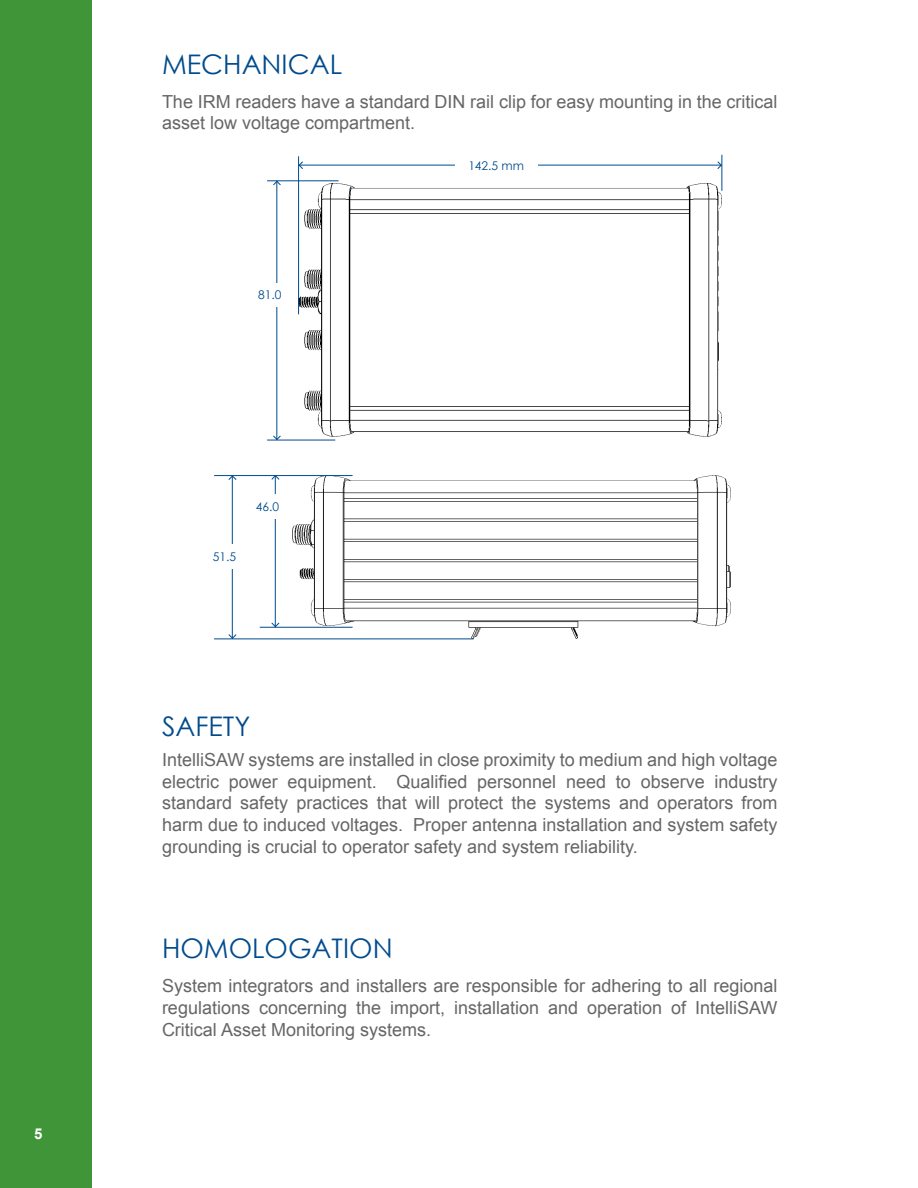
<style>
.page{position:relative;width:918px;height:1188px;background:#fff}
.page>*{position:absolute;margin:0;border:0;box-sizing:border-box;transform-origin:0 0}
.t1{font:27px "Century Gothic";color:#004b8d}
.t2{font:18px/21.6px "Arial";color:#666;text-align:justify}
.t3{font:700 15px "Arial";color:#fff}
.t4{font:12px "Century Gothic";color:#004b8d}
</style>
<div class="page">
<div style="left:0;top:0;width:92px;height:1188px;background:#3f9537"></div>
<img style="left:293px;top:476px;width:438px;height:162px">
<hr style="left:214px;top:475px;width:139px;height:1px;background:#004b8d">
<hr style="left:260px;top:627px;width:93px;height:1px;background:#004b8d">
<hr style="left:214px;top:639px;width:260px;height:1px;background:#004b8d">
<hr style="left:275px;top:476px;width:1px;height:151px;background:#004b8d">
<hr style="left:232px;top:476px;width:1px;height:163px;background:#004b8d">
<svg style="left:271px;top:622px;width:9px;height:6px"></svg>
<svg style="left:228px;top:633px;width:9px;height:7px"></svg>
<svg style="left:271px;top:475px;width:9px;height:5px"></svg>
<svg style="left:228px;top:475px;width:9px;height:6px"></svg>
<div style="left:256px;top:495px;width:40px;height:24px;background:#fff"></div>
<div style="left:213px;top:545px;width:40px;height:24px;background:#fff"></div>
<img style="left:298px;top:184px;width:424px;height:253px">
<hr style="left:276px;top:181px;width:1px;height:259px;background:#004b8d">
<hr style="left:267px;top:180px;width:72px;height:1px;background:#004b8d">
<hr style="left:267px;top:440px;width:68px;height:1px;background:#004b8d">
<hr style="left:722px;top:155px;width:1px;height:36px;background:#004b8d">
<hr style="left:298px;top:156px;width:1px;height:158px;background:#004b8d">
<svg style="left:272px;top:435px;width:10px;height:6px"></svg>
<hr style="left:299px;top:165px;width:176px;height:1px;background:#004b8d">
<svg style="left:298px;top:161px;width:6px;height:9px"></svg>
<hr style="left:532px;top:165px;width:190px;height:1px;background:#004b8d">
<svg style="left:717px;top:161px;width:6px;height:9px"></svg>
<svg style="left:272px;top:180px;width:10px;height:6px"></svg>
<div style="left:258px;top:283px;width:39px;height:23px;background:#fff"></div>
<div style="left:455px;top:156px;width:83px;height:18px;background:#fff"></div>
<p class="t3" style="left:34px;top:1124px;width:10px">5</p>
<p class="t1" style="left:162px;top:46px;width:182px">MECHANICAL</p>
<p class="t2" style="left:162px;top:90px;width:617px">The IRM readers have a standard DIN rail clip for easy mounting in the critical asset low voltage compartment.</p>
<p class="t4" style="left:258px;top:286px;width:25px">81.0</p>
<p class="t4" style="left:213px;top:549px;width:25px">51.5</p>
<p class="t4" style="left:256px;top:499px;width:25px">46.0</p>
<p class="t1" style="left:162px;top:707px;width:90px">SAFETY</p>
<p class="t4" style="left:468px;top:157px;width:57px">142.5 mm</p>
<p class="t2" style="left:162px;top:749px;width:617px">IntelliSAW systems are installed in close proximity to medium and high voltage electric power equipment. Qualified personnel need to observe industry standard safety practices that will protect the systems and operators from harm due to induced voltages. Proper antenna installation and system safety grounding is crucial to operator safety and system reliability.</p>
<p class="t1" style="left:162px;top:930px;width:232px">HOMOLOGATION</p>
<p class="t2" style="left:162px;top:975px;width:617px">System integrators and installers are responsible for adhering to all regional regulations concerning the import, installation and operation of IntelliSAW Critical Asset Monitoring systems.</p>
</div>
